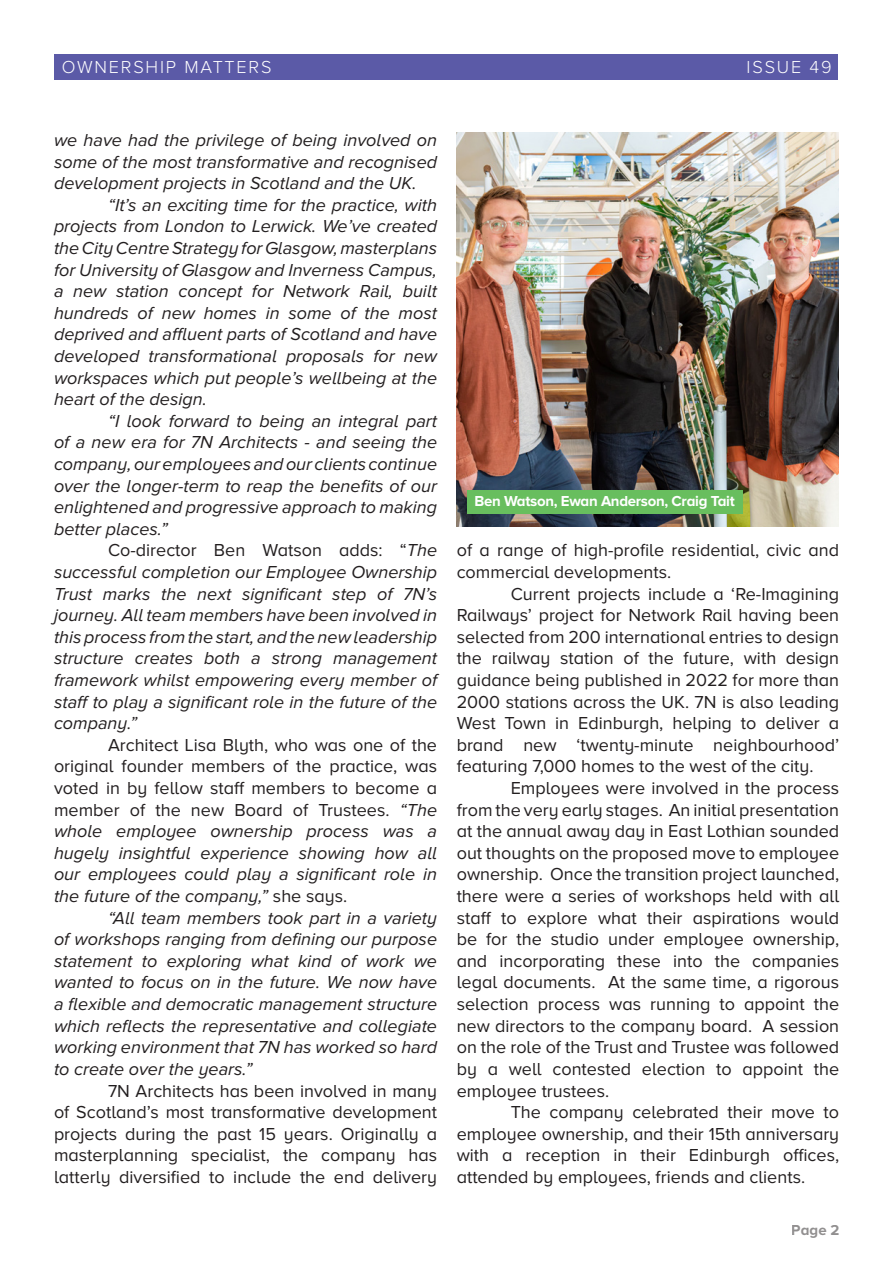
<style>
.page{position:relative;width:893px;height:1263px;background:#fff}
.page>*{position:absolute;margin:0;border:0;box-sizing:border-box;transform-origin:0 0}
.t1{font:18px/21.6px "Proxima Nova A";color:#231f20;text-align:justify}
.t2{font:italic 18px/21.6px "Proxima Nova A";color:#231f20;text-align:justify}
.t3{font:300 18px "Proxima Nova A";letter-spacing:.1em;color:#fff}
.t4{font:700 15px "Proxima Nova A";letter-spacing:-.02em;color:#fff}
.t5{font:700 15px "Proxima Nova A";color:#231f20}
.s1{font-style:normal}
.s2{font-style:italic}
</style>
<div class="page">
<div style="left:54px;top:54px;width:783px;height:26px;background:#5b5aa7"></div>
<img style="left:456px;top:132px;width:383px;height:394px">
<div style="left:467px;top:490px;width:275px;height:24px;background:#68be5e"></div>
<p class="t3" style="left:62px;top:57px;width:211px">OWNERSHIP MATTERS</p>
<p class="t3" style="left:747px;top:57px;width:86px">ISSUE 49</p>
<p class="t2" style="left:54px;top:129px;width:385px">we have had the privilege of being involved on some of the most transformative and recognised development projects in Scotland and the UK.</p>
<p class="t2" style="left:54px;top:194px;width:385px;text-indent:54px">“It’s an exciting time for the practice, with projects from London to Lerwick. We’ve created the City Centre Strategy for Glasgow, masterplans for University of Glasgow and Inverness Campus, a new station concept for Network Rail, built hundreds of new homes in some of the most deprived and affluent parts of Scotland and have developed transformational proposals for new workspaces which put people’s wellbeing at the heart of the design.</p>
<p class="t2" style="left:54px;top:410px;width:385px;text-indent:54px">“I look forward to being an integral part of a new era for 7N Architects - and seeing the company, our employees and our clients continue over the longer-term to reap the benefits of our enlightened and progressive approach to making better places.”</p>
<p class="t2" style="left:54px;top:539px;width:385px;text-indent:54px"><span class="s1">Co-director Ben Watson adds: “</span>The successful completion our Employee Ownership Trust marks the next significant step of 7N’s journey. All team members have been involved in this process from the start, and the new leadership structure creates both a strong management framework whilst empowering every member of staff to play a significant role in the future of the company.”</p>
<p class="t1" style="left:54px;top:734px;width:385px;text-indent:54px">Architect Lisa Blyth, who was one of the original founder members of the practice, was voted in by fellow staff members to become a member of the new Board of Trustees. <span class="s2">“The whole employee ownership process was a hugely insightful experience showing how all our employees could play a significant role in the future of the company,”</span> she says.</p>
<p class="t2" style="left:54px;top:907px;width:385px;text-indent:54px">“All team members took part in a variety of workshops ranging from defining our purpose statement to exploring what kind of work we wanted to focus on in the future. We now have a flexible and democratic management structure which reflects the representative and collegiate working environment that 7N has worked so hard to create over the years.”</p>
<p class="t1" style="left:54px;top:1079px;width:385px;text-indent:54px">7N Architects has been involved in many of Scotland’s most transformative development projects during the past 15 years. Originally a masterplanning specialist, the company has latterly diversified to include the end delivery</p>
<p class="t4" style="left:474px;top:493px;width:262px">Ben Watson, Ewan Anderson, Craig Tait</p>
<p class="t1" style="left:457px;top:539px;width:384px">of a range of high-profile residential, civic and commercial developments.</p>
<p class="t1" style="left:457px;top:583px;width:384px;text-indent:54px">Current projects include a ‘Re-Imagining Railways’ project for Network Rail having been selected from 200 international entries to design the railway station of the future, with design guidance being published in 2022 for more than 2000 stations across the UK. 7N is also leading West Town in Edinburgh, helping to deliver a brand new ‘twenty-minute neighbourhood’ featuring 7,000 homes to the west of the city.</p>
<p class="t1" style="left:457px;top:777px;width:384px;text-indent:54px">Employees were involved in the process from the very early stages. An initial presentation at the annual away day in East Lothian sounded out thoughts on the proposed move to employee ownership. Once the transition project launched, there were a series of workshops held with all staff to explore what their aspirations would be for the studio under employee ownership, and incorporating these into the companies legal documents. At the same time, a rigorous selection process was running to appoint the new directors to the company board. A session on the role of the Trust and Trustee was followed by a well contested election to appoint the employee trustees.</p>
<p class="t1" style="left:457px;top:1101px;width:384px;text-indent:54px">The company celebrated their move to employee ownership, and their 15th anniversary with a reception in their Edinburgh offices, attended by employees, friends and clients.</p>
<p class="t5" style="left:792px;top:1222px;width:49px">Page 2</p>
</div>
